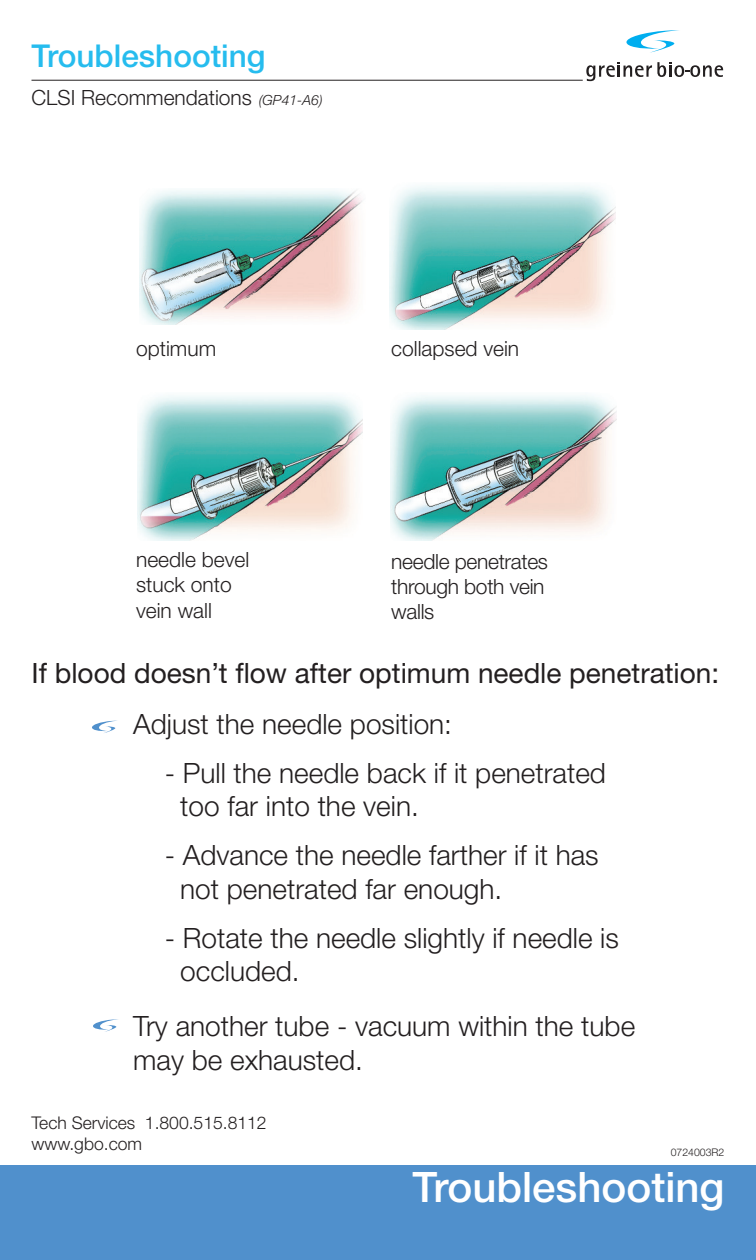
<style>
.page{position:relative;width:756px;height:1260px;background:#fff}
.page>*{position:absolute;margin:0;border:0;box-sizing:border-box;transform-origin:0 0}
.t1{font:500 42px "Helvetica Neue LT Std";color:#fff}
.t2{font:500 31.5px "Helvetica Neue LT Std";color:#26bcee}
.t3{font:300 28px/33.6px "Helvetica Neue LT Std";color:#231f20}
.t4{font:28px "Helvetica Neue LT Std";color:#231f20}
.t5{font:300 21px/25.2px "Helvetica Neue LT Std";color:#231f20}
.t6{font:300 17.5px/21px "Helvetica Neue LT Std";color:#231f20}
.t7{font:300 10.5px "Helvetica Neue LT Std";color:#231f20}
.s1{font-style:italic;font-size:14px}
</style>
<div class="page">
<div style="left:0;top:1166px;width:756px;height:94px;background:#5090cc"></div>
<svg style="left:586px;top:62px;width:85px;height:19px"></svg>
<svg style="left:674px;top:65px;width:10px;height:12px"></svg>
<div style="left:677px;top:67px;width:5px;height:8px;background:#fff;border-radius:50%"></div>
<svg style="left:690px;top:65px;width:10px;height:12px"></svg>
<div style="left:693px;top:67px;width:5px;height:8px;background:#fff;border-radius:50%"></div>
<svg style="left:703px;top:65px;width:20px;height:12px"></svg>
<svg style="left:626px;top:30px;width:53px;height:23px"></svg>
<img style="left:140px;top:190px;width:222px;height:135px">
<img style="left:389px;top:185px;width:226px;height:145px">
<img style="left:391px;top:395px;width:226px;height:146px">
<img style="left:137px;top:395px;width:226px;height:146px">
<hr style="left:32px;top:80px;width:551px;height:1px;background:#231f20">
<svg style="left:92px;top:721px;width:24px;height:12px"></svg>
<svg style="left:93px;top:1019px;width:25px;height:13px"></svg>
<p class="t2" style="left:32px;top:37px;width:236px">Troubleshooting</p>
<p class="t5" style="left:32px;top:85px;width:293px">CLSI Recommendations <span class="s1">(GP41-A6)</span></p>
<p class="t5" style="left:136px;top:335px;width:82px">optimum</p>
<p class="t5" style="left:391px;top:335px;width:129px">collapsed vein</p>
<p class="t5" style="left:136px;top:547px;width:115px">needle bevel stuck onto vein wall</p>
<p class="t5" style="left:391px;top:548px;width:158px">needle penetrates through both vein walls</p>
<p class="t4" style="left:32px;top:656px;width:689px">If blood doesn’t flow after optimum needle penetration:</p>
<p class="t3" style="left:133px;top:706px;width:320px">Adjust the needle position:</p>
<p class="t3" style="left:180px;top:755px;width:427px;text-indent:-16px">- Pull the needle back if it penetrated too far into the vein.</p>
<p class="t3" style="left:180px;top:838px;width:420px;text-indent:-16px">- Advance the needle farther if it has not penetrated far enough.</p>
<p class="t3" style="left:180px;top:920px;width:440px;text-indent:-16px">- Rotate the needle slightly if needle is occluded.</p>
<p class="t3" style="left:133px;top:1009px;width:504px">Try another tube - vacuum within the tube may be exhausted.</p>
<p class="t6" style="left:32px;top:1112px;width:237px">Tech Services 1.800.515.8112 www.gbo.com</p>
<p class="t7" style="left:671px;top:1146px;width:55px">0724003R2</p>
<h1 class="t1" style="left:412px;top:1162px;width:314px">Troubleshooting</h1>
</div>
